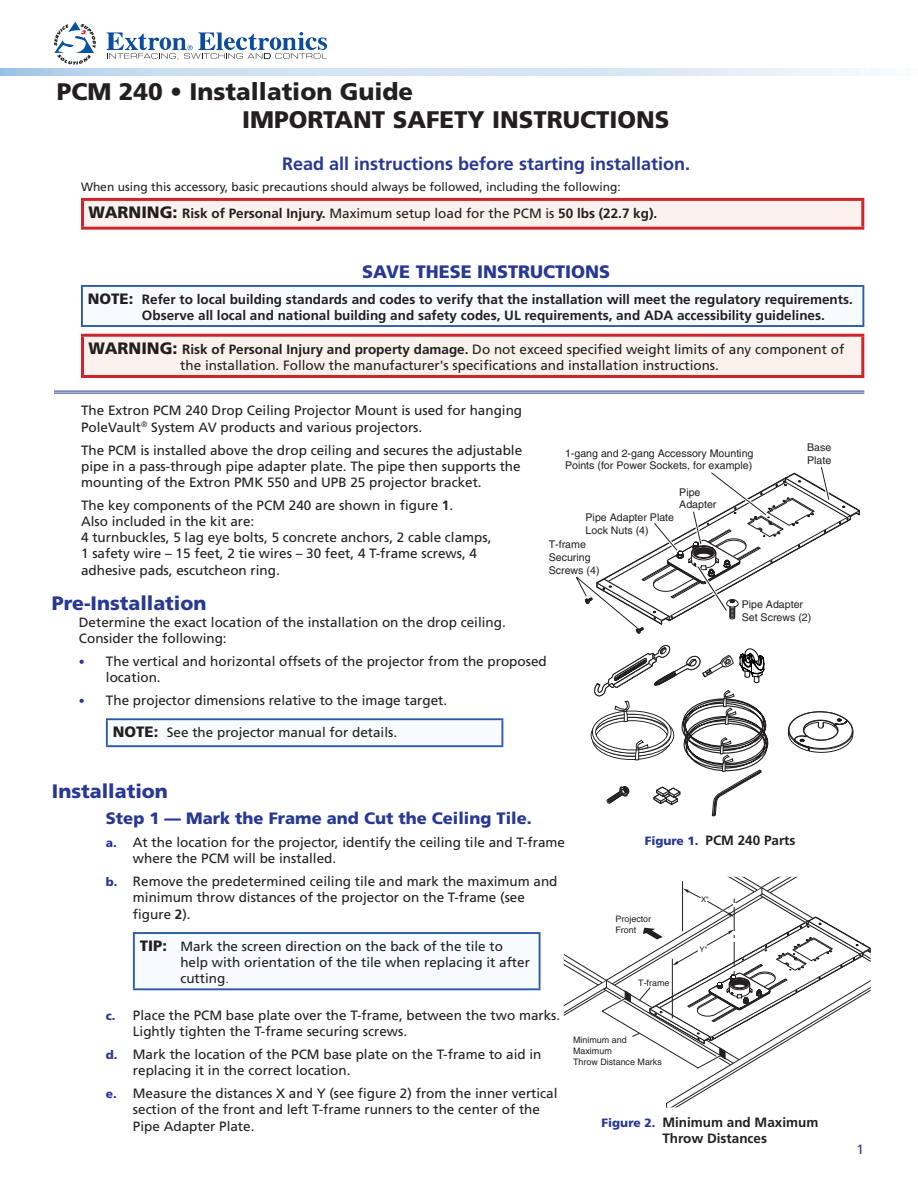
<style>
.page{position:relative;width:918px;height:1188px;background:#fff}
.page>*{position:absolute;margin:0;border:0;box-sizing:border-box;transform-origin:0 0}
._1st-level-title_-_l{font:900 24px "Frutiger";color:#231f20}
.Chapter_Title-_lsug{font:900 24px "Frutiger";color:#231f20}
.Heading_1-_lsug{font:900 19.5px "Frutiger";color:#273895}
.Heading_2{font:700 18px "Frutiger";color:#273895}
.Heading_2-2{font:900 18px "Frutiger";color:#273895}
.Body_Indented-_lsug{font:900 16.5px "Frutiger";color:#273895}
.Body{font:13.5px/16.2px "Frutiger";color:#231f20}
.Letter_list_2_contin{font:13.5px/16.2px "Frutiger";color:#231f20}
.Note_Text{font:700 13.5px/16.2px "Frutiger";color:#231f20}
.Warning_Text{font:13.5px/16.2px "Frutiger";color:#231f20}
.Bulleted_list_1st{font:13.5px/16.2px "Frutiger";color:#231f20}
.Tip_Text{font:13.5px/16.2px "Frutiger";color:#231f20}
.Letter_list_2_start{font:13.5px/16.2px "Frutiger";color:#231f20}
.Warning_Text-2{font:700 13.5px "Frutiger";color:#231f20}
.Figure_Caption__Text{font:700 13.5px/16.2px "Frutiger";color:#231f20}
.Note_Text-2{font:13.5px "Frutiger";color:#231f20}
.Header_and_Footer-_l{font:13.5px "Frutiger";color:#273895}
.Body-2{font:12px "Frutiger";color:#231f20}
.t1{font:10.65px/12.8px "Helvetica";color:#231f20}
.t2{font:8.85px/10.6px "Helvetica";color:#231f20}
.t3{font:7.65px "Helvetica";color:#231f20}
.s1{font-weight:900;font-size:16.5px}
.s2{font-weight:400}
.s3{font-weight:900;font-size:15px}
.s4{font-weight:700}
.s5{font-weight:900;font-size:12px;color:#273895}
.s6{font-weight:300}
</style>
<div class="page">
<svg style="left:54px;top:22px;width:42px;height:43px"></svg>
<svg style="left:106px;top:32px;width:221px;height:27px"></svg>
<div style="left:82px;top:199px;width:781px;height:29px;background:#fbf2ed"></div>
<hr style="left:81px;top:198px;width:783px;height:3px;background:#d1232a">
<hr style="left:81px;top:201px;width:3px;height:26px;background:#d1232a">
<hr style="left:861px;top:201px;width:3px;height:26px;background:#d1232a">
<hr style="left:81px;top:227px;width:783px;height:3px;background:#d1232a">
<div style="left:82px;top:286px;width:781px;height:40px;background:#f8fbfd"></div>
<hr style="left:81px;top:285px;width:783px;height:2px;background:#2959a8">
<hr style="left:81px;top:287px;width:2px;height:38px;background:#2959a8">
<hr style="left:862px;top:287px;width:2px;height:38px;background:#2959a8">
<hr style="left:81px;top:325px;width:783px;height:2px;background:#2959a8">
<div style="left:82px;top:335px;width:781px;height:41px;background:#fbf2ed"></div>
<hr style="left:81px;top:334px;width:783px;height:3px;background:#d1232a">
<hr style="left:81px;top:337px;width:3px;height:38px;background:#d1232a">
<hr style="left:861px;top:337px;width:3px;height:38px;background:#d1232a">
<hr style="left:81px;top:375px;width:783px;height:3px;background:#d1232a">
<svg style="left:564px;top:877px;width:307px;height:230px"></svg>
<hr style="left:672px;top:959px;width:1px;height:59px;background:#231f20">
<svg style="left:576px;top:467px;width:284px;height:166px"></svg>
<svg style="left:594px;top:645px;width:175px;height:171px"></svg>
<svg style="left:788px;top:711px;width:66px;height:42px"></svg>
<div style="left:107px;top:719px;width:395px;height:27px;background:#f8fbfd"></div>
<hr style="left:106px;top:718px;width:397px;height:2px;background:#2959a8">
<hr style="left:106px;top:720px;width:2px;height:25px;background:#2959a8">
<hr style="left:501px;top:720px;width:2px;height:25px;background:#2959a8">
<hr style="left:106px;top:745px;width:397px;height:2px;background:#2959a8">
<div style="left:134px;top:933px;width:406px;height:56px;background:#f8fbfd"></div>
<hr style="left:133px;top:932px;width:408px;height:2px;background:#2959a8">
<hr style="left:133px;top:934px;width:2px;height:54px;background:#2959a8">
<hr style="left:539px;top:934px;width:2px;height:54px;background:#2959a8">
<hr style="left:133px;top:988px;width:408px;height:2px;background:#2959a8">
<hr style="left:54px;top:391px;width:810px;height:1px;background:#273895">
<hr style="left:54px;top:393px;width:810px;height:1px;background:#273895">
<p class="Chapter_Title-_lsug" style="left:57px;top:77px;width:358px">PCM 240 • Installation Guide</p>
<p class="_1st-level-title_-_l" style="left:242px;top:105px;width:429px">IMPORTANT SAFETY INSTRUCTIONS</p>
<p class="Heading_2" style="left:282px;top:153px;width:409px">Read all instructions before starting installation.</p>
<p class="Body-2" style="left:81px;top:180px;width:541px">When using this accessory, basic precautions should always be followed, including the following:</p>
<p class="Warning_Text-2" style="left:88px;top:206px;width:570px"><span class="s1">WARNING:</span> Risk of Personal Injury. <span class="s2">Maximum setup load for the PCM is</span> 50 lbs (22.7 kg).</p>
<p class="Heading_2-2" style="left:362px;top:261px;width:250px">SAVE THESE INSTRUCTIONS</p>
<p class="Note_Text" style="left:142px;top:291px;width:712px;text-indent:-54px"><span class="s3">NOTE:</span> Refer to local building standards and codes to verify that the installation will meet the regulatory requirements.<br>Observe all local and national building and safety codes, UL requirements, and ADA accessibility guidelines.</p>
<p class="Warning_Text" style="left:180px;top:342px;width:666px;text-indent:-92px"><span class="s1">WARNING:</span> <span class="s4">Risk of Personal Injury and property damage.</span> Do not exceed specified weight limits of any component of the installation. Follow the manufacturer's specifications and installation instructions.</p>
<p class="Body" style="left:81px;top:403px;width:443px">The Extron PCM 240 Drop Ceiling Projector Mount is used for hanging<br>PoleVault<sup>®</sup> System AV products and various projectors.</p>
<p class="Body" style="left:81px;top:442px;width:443px;text-align:justify">The PCM is installed above the drop ceiling and secures the adjustable pipe in a pass-through pipe adapter plate. The pipe then supports the mounting of the Extron PMK 550 and UPB 25 projector bracket.</p>
<p class="Body" style="left:81px;top:497px;width:412px">The key components of the PCM 240 are shown in figure <span class="s4">1</span>.<br>Also included in the kit are:<br>4 turnbuckles, 5 lag eye bolts, 5 concrete anchors, 2 cable clamps, 1 safety wire – 15 feet, 2 tie wires – 30 feet, 4 T-frame screws, 4 adhesive pads, escutcheon ring.</p>
<p class="t1" style="left:565px;top:446px;width:190px">1-gang and 2-gang Accessory Mounting<br>Points (for Power Sockets, for example)</p>
<p class="t1" style="left:679px;top:486px;width:39px">Pipe<br>Adapter</p>
<p class="t1" style="left:586px;top:511px;width:90px">Pipe Adapter Plate<br>Lock Nuts (4)</p>
<p class="t1" style="left:549px;top:538px;width:52px">T-frame<br>Securing<br>Screws (4)</p>
<p class="t1" style="left:807px;top:441px;width:26px">Base<br>Plate</p>
<p class="Heading_1-_lsug" style="left:52px;top:592px;width:156px">Pre-Installation</p>
<p class="Body" style="left:79px;top:614px;width:428px">Determine the exact location of the installation on the drop ceiling.</p>
<p class="Body" style="left:79px;top:630px;width:149px">Consider the following:</p>
<p class="Bulleted_list_1st" style="left:106px;top:653px;width:442px;text-indent:-27px"><span class="s5">•</span> The vertical and horizontal offsets of the projector from the proposed location.</p>
<p class="Bulleted_list_1st" style="left:79px;top:692px;width:370px"><span class="s5">•</span> The projector dimensions relative to the image target.</p>
<p class="Note_Text-2" style="left:113px;top:725px;width:286px"><span class="s3">NOTE:</span> See the projector manual for details.</p>
<p class="t1" style="left:742px;top:598px;width:71px">Pipe Adapter<br>Set Screws (2)</p>
<p class="Heading_1-_lsug" style="left:52px;top:779px;width:117px">Installation</p>
<p class="Body_Indented-_lsug" style="left:106px;top:808px;width:427px">Step 1 — Mark the Frame and Cut the Ceiling Tile.</p>
<p class="Letter_list_2_start" style="left:133px;top:834px;width:434px;text-indent:-27px"><span class="s5">a.</span> At the location for the projector, identify the ceiling tile and T-frame where the PCM will be installed.</p>
<p class="Letter_list_2_contin" style="left:133px;top:873px;width:426px;text-indent:-27px"><span class="s5">b.</span> Remove the predetermined ceiling tile and mark the maximum and minimum throw distances of the projector on the T-frame (see figure <span class="s4">2</span>).</p>
<p class="Tip_Text" style="left:180px;top:938px;width:351px;text-indent:-40px"><span class="s3">TIP:</span> Mark the screen direction on the back of the tile to help with orientation of the tile when replacing it after cutting<span class="s6">.</span></p>
<p class="Letter_list_2_contin" style="left:133px;top:1007px;width:429px;text-indent:-27px"><span class="s5">c.</span> Place the PCM base plate over the T-frame, between the two marks.<br>Lightly tighten the T-frame securing screws.</p>
<p class="Letter_list_2_contin" style="left:133px;top:1046px;width:410px;text-indent:-27px"><span class="s5">d.</span> Mark the location of the PCM base plate on the T-frame to aid in replacing it in the correct location.</p>
<p class="Letter_list_2_contin" style="left:133px;top:1086px;width:426px;text-indent:-27px"><span class="s5">e.</span> Measure the distances X and Y (see figure 2) from the inner vertical section of the front and left T-frame runners to the center of the<br>Pipe Adapter Plate.</p>
<p class="Figure_Caption__Text" style="left:645px;top:832px;width:152px"><span class="s5">Figure 1.</span> PCM 240 Parts</p>
<p class="t2" style="left:616px;top:914px;width:37px">Projector<br>Front</p>
<p class="t2" style="left:638px;top:978px;width:33px">T-frame</p>
<p class="t2" style="left:573px;top:1035px;width:90px">Minimum and<br>Maximum<br>Throw Distance Marks</p>
<p class="t3" style="left:701px;top:895px;width:9px">X"</p>
<p class="t3" style="left:700px;top:945px;width:9px">Y"</p>
<p class="Figure_Caption__Text" style="left:662px;top:1114px;width:158px;text-indent:-61px"><span class="s5">Figure 2.</span> Minimum and Maximum<br>Throw Distances</p>
<p class="Header_and_Footer-_l" style="left:856px;top:1142px;width:9px">1</p>
</div>
